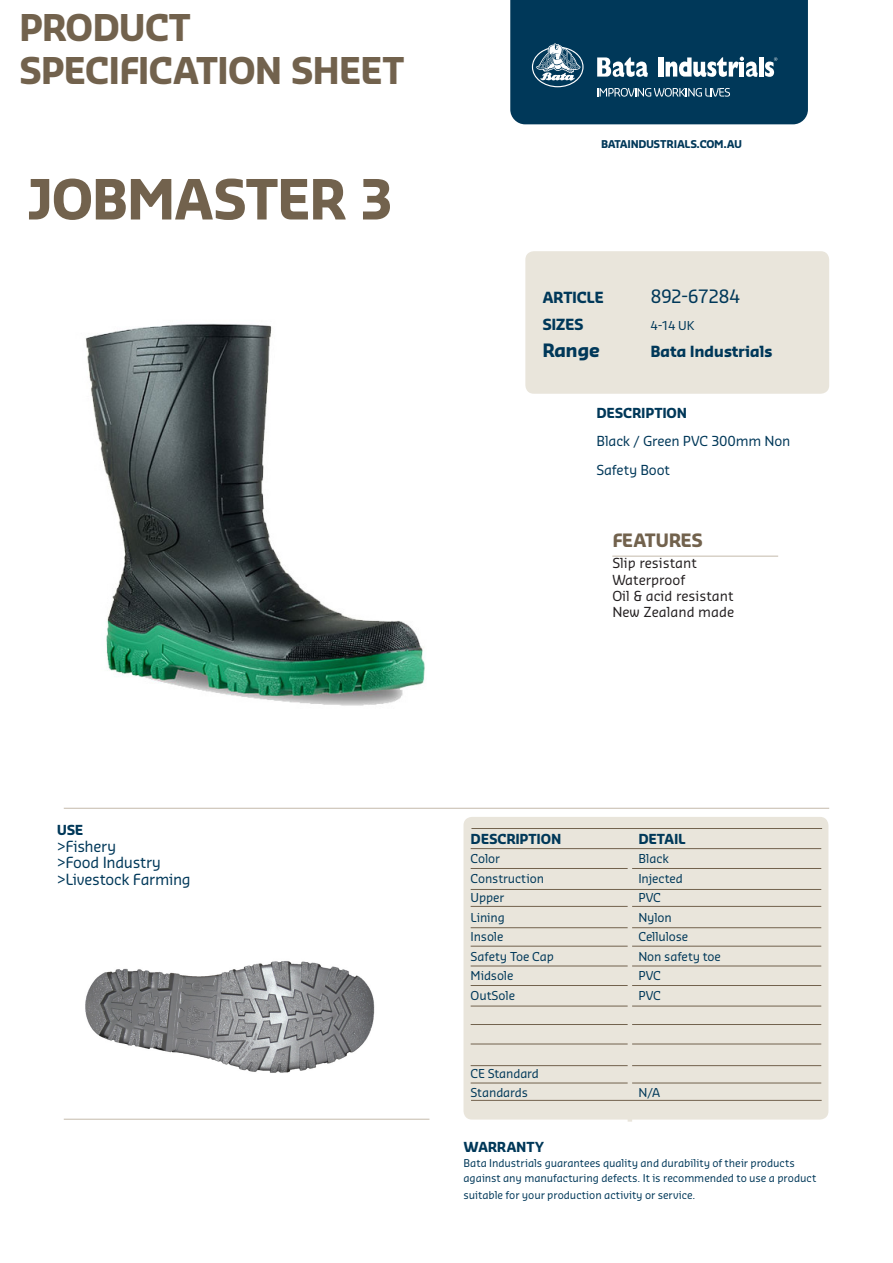
<style>
.page{position:relative;width:893px;height:1263px;background:#fff}
.page>*{position:absolute;margin:0;border:0;box-sizing:border-box;transform-origin:0 0}
.Heading{font:700 54px "Sansa Std";letter-spacing:-.03em;color:#72624d}
.Heading-2{font:700 36px "Sansa Std";letter-spacing:-.03em;color:#72624d}
.inleiding{font:18px "Sansa Std";letter-spacing:-.05em;color:#003859}
.Product_name{font:700 18px "Sansa Std";letter-spacing:-.03em;color:#72624d}
.inleiding-2{font:700 18px "Sansa Std";letter-spacing:-.035em;color:#003859}
.Description_text{font:15px "Sansa Std";letter-spacing:-.02em;color:#003859}
.inleiding-3{font:700 15px "Sansa Std";letter-spacing:-.02em;color:#003859}
.t1{font:13.5px "Sansa Std";color:#231f20}
.Description_heading{font:13.5px/28.8px "Sansa Std";letter-spacing:-.015em;color:#003859}
.Description_heading-2{font:700 13.5px "Sansa Std";letter-spacing:-.015em;color:#003859}
.inleiding-4{font:700 13.5px "Sansa Std";letter-spacing:-.015em;color:#003859}
.inleiding-5{font:12px "Sansa Std";letter-spacing:-.01em;color:#003859}
.inleiding-6{font:10.5px/15px "Sansa Std";letter-spacing:-.005em;color:#003859}
.t2{font:700 10.5px "Sansa Std";letter-spacing:-.025em;color:#003859}
</style>
<div class="page">
<img style="left:85px;top:961px;width:290px;height:112px">
<img style="left:85px;top:323px;width:340px;height:383px">
<svg style="left:510px;top:0;width:298px;height:124px;background:#164967"></svg>
<div style="left:525px;top:251px;width:304px;height:143px;background:#e9e5db;border-radius:9px"></div>
<div style="left:463px;top:817px;width:365px;height:302px;background:#e9e5db;border-radius:9px"></div>
<hr style="left:471px;top:906px;width:350px;height:1px;background:#72624d">
<hr style="left:471px;top:868px;width:350px;height:1px;background:#72624d">
<hr style="left:471px;top:828px;width:351px;height:1px;background:#72624d">
<hr style="left:471px;top:927px;width:350px;height:1px;background:#72624d">
<hr style="left:471px;top:946px;width:350px;height:1px;background:#72624d">
<hr style="left:471px;top:966px;width:350px;height:1px;background:#72624d">
<hr style="left:471px;top:985px;width:350px;height:1px;background:#72624d">
<hr style="left:471px;top:1006px;width:350px;height:1px;background:#72624d">
<hr style="left:471px;top:1024px;width:350px;height:1px;background:#72624d">
<hr style="left:471px;top:1044px;width:350px;height:1px;background:#72624d">
<hr style="left:471px;top:1065px;width:350px;height:1px;background:#72624d">
<hr style="left:471px;top:1083px;width:350px;height:1px;background:#72624d">
<hr style="left:628px;top:850px;width:4px;height:272px;background:#e9e5db">
<hr style="left:64px;top:808px;width:765px;height:1px;background:#c4baab">
<hr style="left:64px;top:1119px;width:365px;height:1px;background:#c4baab">
<hr style="left:612px;top:556px;width:166px;height:1px;background:#c4baab">
<hr style="left:471px;top:848px;width:350px;height:1px;background:#72624d">
<hr style="left:471px;top:1100px;width:351px;height:1px;background:#72624d">
<hr style="left:471px;top:889px;width:350px;height:1px;background:#72624d">
<p class="Heading-2" style="left:19px;top:4px;width:173px">PRODUCT</p>
<p class="Heading-2" style="left:19px;top:47px;width:387px">SPECIFICATION SHEET</p>
<p class="Heading" style="left:27px;top:164px;width:367px">JOBMASTER 3</p>
<p class="t2" style="left:601px;top:137px;width:142px">BATAINDUSTRIALS.COM.AU</p>
<p class="inleiding-3" style="left:542px;top:287px;width:63px">ARTICLE</p>
<p class="inleiding" style="left:650px;top:284px;width:92px">892-67284</p>
<p class="inleiding-3" style="left:542px;top:314px;width:43px">SIZES</p>
<p class="inleiding-5" style="left:650px;top:317px;width:46px">4-14 UK</p>
<p class="inleiding-2" style="left:542px;top:338px;width:59px">Range</p>
<p class="inleiding-3" style="left:650px;top:341px;width:124px">Bata Industrials</p>
<p class="Description_heading-2" style="left:596px;top:404px;width:92px">DESCRIPTION</p>
<p class="Description_heading" style="left:596px;top:426px;width:195px">Black / Green PVC 300mm Non<br>Safety Boot</p>
<p class="Product_name" style="left:612px;top:529px;width:92px">FEATURES</p>
<p class="t1" style="left:612px;top:554px;width:86px">Slip resistant</p>
<p class="t1" style="left:612px;top:571px;width:74px">Waterproof</p>
<p class="t1" style="left:612px;top:587px;width:123px">Oil &amp; acid resistant</p>
<p class="t1" style="left:612px;top:603px;width:123px">New Zealand made</p>
<p class="Description_heading-2" style="left:57px;top:821px;width:28px">USE</p>
<p class="Description_text" style="left:57px;top:836px;width:61px">&gt;Fishery</p>
<p class="Description_text" style="left:57px;top:853px;width:106px">&gt;Food Industry</p>
<p class="Description_text" style="left:57px;top:869px;width:136px">&gt;Livestock Farming</p>
<p class="inleiding-4" style="left:471px;top:829px;width:92px">DESCRIPTION</p>
<p class="inleiding-5" style="left:471px;top:851px;width:31px">Color</p>
<p class="inleiding-5" style="left:471px;top:870px;width:75px">Construction</p>
<p class="inleiding-5" style="left:471px;top:890px;width:35px">Upper</p>
<p class="inleiding-5" style="left:471px;top:909px;width:36px">Lining</p>
<p class="inleiding-5" style="left:471px;top:929px;width:34px">Insole</p>
<p class="inleiding-5" style="left:471px;top:948px;width:85px">Safety Toe Cap</p>
<p class="inleiding-5" style="left:471px;top:968px;width:44px">Midsole</p>
<p class="inleiding-5" style="left:471px;top:987px;width:46px">OutSole</p>
<p class="inleiding-5" style="left:471px;top:1065px;width:70px">CE Standard</p>
<p class="inleiding-5" style="left:471px;top:1085px;width:59px">Standards</p>
<p class="inleiding-4" style="left:638px;top:829px;width:49px">DETAIL</p>
<p class="inleiding-5" style="left:638px;top:851px;width:32px">Black</p>
<p class="inleiding-5" style="left:638px;top:870px;width:46px">Injected</p>
<p class="inleiding-5" style="left:638px;top:890px;width:24px">PVC</p>
<p class="inleiding-5" style="left:638px;top:909px;width:35px">Nylon</p>
<p class="inleiding-5" style="left:638px;top:929px;width:51px">Cellulose</p>
<p class="inleiding-5" style="left:638px;top:948px;width:84px">Non safety toe</p>
<p class="inleiding-5" style="left:638px;top:968px;width:24px">PVC</p>
<p class="inleiding-5" style="left:638px;top:987px;width:24px">PVC</p>
<p class="inleiding-5" style="left:638px;top:1085px;width:23px">N/A</p>
<p class="Description_heading-2" style="left:463px;top:1138px;width:82px">WARRANTY</p>
<p class="inleiding-6" style="left:463px;top:1155px;width:354px">Bata Industrials guarantees quality and durability of their products against any manufacturing defects. It is recommended to use a product</p>
<p class="inleiding-6" style="left:463px;top:1187px;width:233px">suitable for your production activity or service.</p>
</div>
